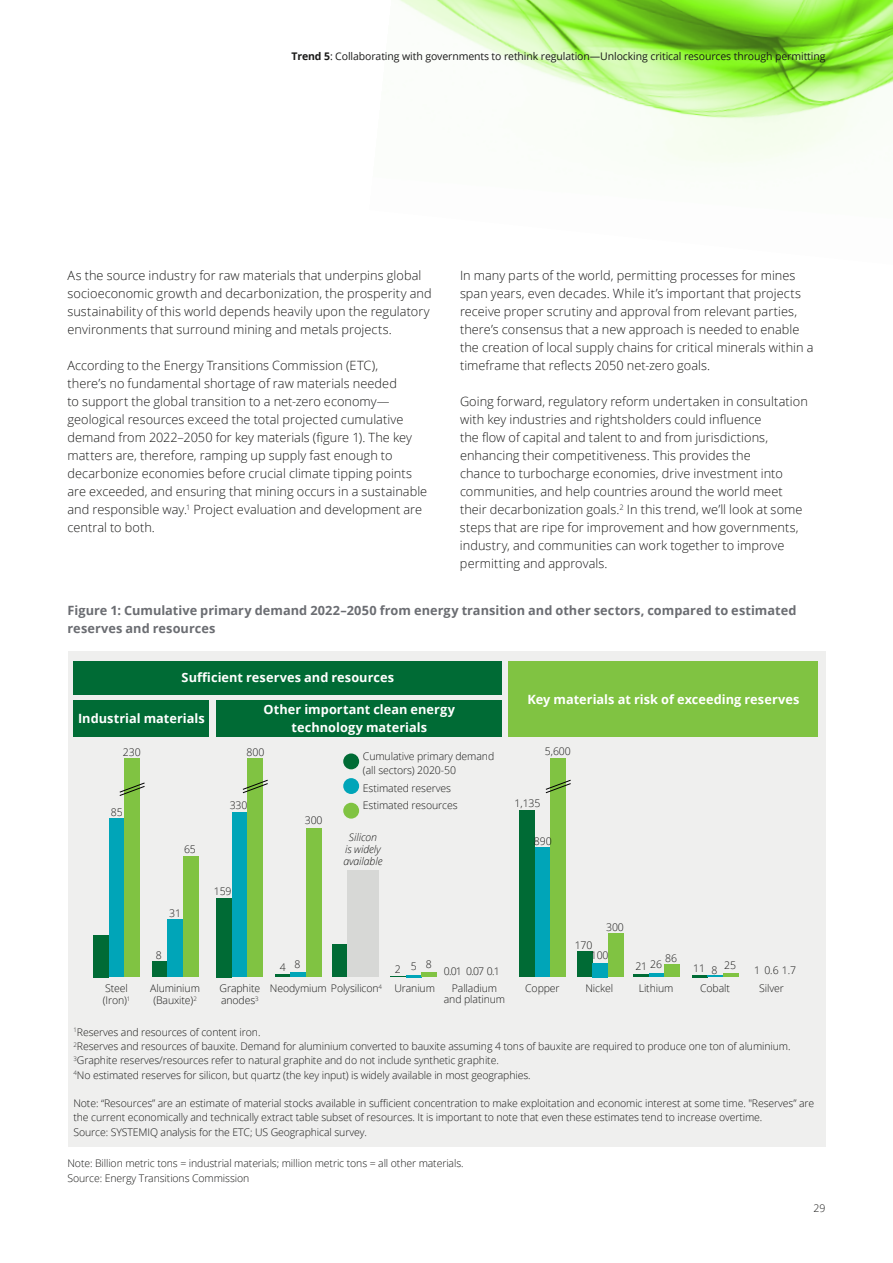
<style>
.page{position:relative;width:893px;height:1263px;background:#fff}
.page>*{position:absolute;margin:0;border:0;box-sizing:border-box;transform-origin:0 0}
.t1{font:300 12.75px/18px "Open Sans";letter-spacing:.005em;color:#191918}
.t2{font:700 12.75px/18px "Open Sans";letter-spacing:.005em;color:#fff;text-align:center}
.t3{font:700 12.75px/18px "Open Sans";color:#6b6d72}
.t4{font:300 10.5px/14.2px "Open Sans";letter-spacing:-.01em;color:#191918}
.t5{font:10.5px "Open Sans";letter-spacing:-.01em;color:#191918}
.t6{font:italic 300 10.5px/12px "Open Sans";letter-spacing:-.01em;color:#191918;text-align:center}
.s1{font-weight:700}
</style>
<div class="page">
<div style="left:68px;top:652px;width:757px;height:495px;background:#efefee"></div>
<img style="left:399px;top:0;width:494px;height:164px">
<div style="left:73px;top:661px;width:429px;height:33px;background:#006b35"></div>
<div style="left:509px;top:661px;width:309px;height:75px;background:#80c342"></div>
<div style="left:73px;top:700px;width:136px;height:36px;background:#006b35"></div>
<div style="left:217px;top:700px;width:285px;height:36px;background:#006b35"></div>
<div style="left:343px;top:753px;width:16px;height:16px;background:#006b35;border-radius:50%"></div>
<div style="left:343px;top:778px;width:16px;height:16px;background:#00a5b8;border-radius:50%"></div>
<div style="left:343px;top:803px;width:16px;height:16px;background:#80c342;border-radius:50%"></div>
<div style="left:93px;top:935px;width:16px;height:42px;background:#006b35"></div>
<div style="left:109px;top:819px;width:15px;height:158px;background:#00a5b8"></div>
<div style="left:124px;top:758px;width:16px;height:219px;background:#80c342"></div>
<svg style="left:390px;top:975px;width:31px;height:2px"></svg>
<hr style="left:421px;top:973px;width:16px;height:4px;background:#80c342">
<div style="left:152px;top:961px;width:15px;height:16px;background:#006b35"></div>
<div style="left:167px;top:920px;width:16px;height:57px;background:#00a5b8"></div>
<div style="left:183px;top:856px;width:15px;height:121px;background:#80c342"></div>
<div style="left:217px;top:898px;width:15px;height:79px;background:#006b35"></div>
<div style="left:232px;top:812px;width:16px;height:165px;background:#00a5b8"></div>
<div style="left:248px;top:759px;width:15px;height:218px;background:#80c342"></div>
<div style="left:519px;top:811px;width:16px;height:166px;background:#006b35"></div>
<div style="left:535px;top:848px;width:16px;height:129px;background:#00a5b8"></div>
<div style="left:551px;top:759px;width:15px;height:218px;background:#80c342"></div>
<div style="left:577px;top:951px;width:15px;height:26px;background:#006b35"></div>
<div style="left:592px;top:963px;width:16px;height:14px;background:#00a5b8"></div>
<div style="left:608px;top:934px;width:16px;height:43px;background:#80c342"></div>
<hr style="left:634px;top:974px;width:15px;height:3px;background:#006b35">
<hr style="left:649px;top:973px;width:16px;height:4px;background:#00a5b8">
<div style="left:665px;top:965px;width:15px;height:12px;background:#80c342"></div>
<svg style="left:692px;top:975px;width:31px;height:2px"></svg>
<hr style="left:723px;top:973px;width:16px;height:4px;background:#80c342">
<hr style="left:275px;top:974px;width:16px;height:3px;background:#006b35">
<hr style="left:291px;top:973px;width:15px;height:4px;background:#00a5b8">
<div style="left:306px;top:829px;width:16px;height:148px;background:#80c342"></div>
<div style="left:332px;top:945px;width:16px;height:32px;background:#006b35"></div>
<div style="left:348px;top:870px;width:31px;height:107px;background:#d7d8d6"></div>
<svg style="left:119px;top:782px;width:26px;height:14px"></svg>
<svg style="left:242px;top:779px;width:26px;height:15px"></svg>
<svg style="left:545px;top:779px;width:26px;height:15px"></svg>
<p class="t5" style="left:291px;top:49px;width:536px"><span class="s1">Trend 5</span>: Collaborating with governments to rethink regulation—Unlocking critical resources through permitting</p>
<p class="t1" style="left:460px;top:266px;width:355px">In many parts of the world, permitting processes for mines span years, even decades. While it’s important that projects receive proper scrutiny and approval from relevant parties, there’s consensus that a new approach is needed to enable the creation of local supply chains for critical minerals within a timeframe that reflects 2050 net-zero goals.</p>
<p class="t1" style="left:460px;top:392px;width:349px">Going forward, regulatory reform undertaken in consultation with key industries and rightsholders could influence<br>the flow of capital and talent to and from jurisdictions, enhancing their competitiveness. This provides the<br>chance to turbocharge economies, drive investment into communities, and help countries around the world meet their decarbonization goals.<sup>2</sup> In this trend, we’ll look at some steps that are ripe for improvement and how governments, industry, and communities can work together to improve permitting and approvals.</p>
<p class="t3" style="left:67px;top:601px;width:730px">Figure 1: Cumulative primary demand 2022–2050 from energy transition and other sectors, compared to estimated reserves and resources</p>
<p class="t2" style="left:182px;top:668px;width:214px">Sufficient reserves and resources</p>
<p class="t2" style="left:527px;top:689px;width:273px">Key materials at risk of exceeding reserves</p>
<p class="t2" style="left:78px;top:709px;width:128px">Industrial materials</p>
<p class="t2" style="left:264px;top:700px;width:193px">Other important clean energy technology materials</p>
<p class="t4" style="left:363px;top:749px;width:133px">Cumulative primary demand (all sectors) 2020-50</p>
<p class="t4" style="left:363px;top:779px;width:96px;line-height:17.5px">Estimated reserves<br>Estimated resources</p>
<p class="t6" style="left:343px;top:831px;width:41px">Silicon<br>is widely available</p>
<p class="t1" style="left:68px;top:266px;width:366px">As the source industry for raw materials that underpins global socioeconomic growth and decarbonization, the prosperity and sustainability of this world depends heavily upon the regulatory environments that surround mining and metals projects.</p>
<p class="t1" style="left:67px;top:356px;width:361px">According to the Energy Transitions Commission (ETC),<br>there’s no fundamental shortage of raw materials needed<br>to support the global transition to a net-zero economy— geological resources exceed the total projected cumulative demand from 2022–2050 for key materials (figure 1). The key matters are, therefore, ramping up supply fast enough to decarbonize economies before crucial climate tipping points are exceeded, and ensuring that mining occurs in a sustainable and responsible way.<sup>1</sup> Project evaluation and development are central to both.</p>
<p class="t4" style="left:545px;top:743px;width:27px">5,600</p>
<p class="t4" style="left:123px;top:745px;width:19px">230</p>
<p class="t4" style="left:247px;top:745px;width:19px">800</p>
<p class="t4" style="left:515px;top:796px;width:27px">1,135</p>
<p class="t4" style="left:230px;top:798px;width:19px">330</p>
<p class="t4" style="left:111px;top:804px;width:13px">85</p>
<p class="t4" style="left:305px;top:813px;width:19px">300</p>
<p class="t4" style="left:534px;top:833px;width:19px">890</p>
<p class="t4" style="left:184px;top:842px;width:13px">65</p>
<p class="t4" style="left:169px;top:905px;width:13px">31</p>
<p class="t4" style="left:156px;top:948px;width:7px">8</p>
<p class="t4" style="left:214px;top:883px;width:19px">159</p>
<p class="t4" style="left:280px;top:958px;width:22px">4 8</p>
<p class="t4" style="left:395px;top:958px;width:39px">258</p>
<p class="t4" style="left:444px;top:964px;width:58px">0.01 0.07 0.1</p>
<p class="t4" style="left:606px;top:919px;width:19px">300</p>
<p class="t4" style="left:591px;top:940px;width:19px;line-height:10.1px;text-indent:-16px">170<br>100</p>
<p class="t4" style="left:665px;top:950px;width:13px">86</p>
<p class="t4" style="left:635px;top:957px;width:28px">21 26</p>
<p class="t4" style="left:693px;top:961px;width:26px">11 8</p>
<p class="t4" style="left:724px;top:957px;width:13px">25</p>
<p class="t4" style="left:754px;top:963px;width:43px">1 0.6 1.7</p>
<p class="t4" style="left:103px;top:982px;width:29px;line-height:12.3px">Steel (Iron)<sup>1</sup></p>
<p class="t4" style="left:150px;top:982px;width:51px;line-height:12.3px">Aluminium (Bauxite)<sup>2</sup></p>
<p class="t4" style="left:220px;top:982px;width:42px;line-height:12.3px">Graphite anodes<sup>3</sup></p>
<p class="t4" style="left:270px;top:981px;width:167px">Neodymium Polysilicon<sup>4</sup> Uranium</p>
<p class="t4" style="left:444px;top:983px;width:63px;line-height:10.5px;text-align:center">Palladium and platinum</p>
<p class="t4" style="left:525px;top:981px;width:36px">Copper</p>
<p class="t4" style="left:585px;top:981px;width:29px">Nickel</p>
<p class="t4" style="left:639px;top:981px;width:36px">Lithium</p>
<p class="t4" style="left:700px;top:981px;width:31px">Cobalt</p>
<p class="t4" style="left:759px;top:981px;width:26px">Silver</p>
<p class="t4" style="left:73px;top:1024px;width:719px"><sup>1</sup>Reserves and resources of content iron.<br><sup>2</sup>Reserves and resources of bauxite. Demand for aluminium converted to bauxite assuming 4 tons of bauxite are required to produce one ton of aluminium.<br><sup>3</sup>Graphite reserves/resources refer to natural graphite and do not include synthetic graphite.<br><sup>4</sup>No estimated reserves for silicon, but quartz (the key input) is widely available in most geographies.</p>
<p class="t4" style="left:73px;top:1096px;width:742px">Note: “Resources” are an estimate of material stocks available in sufficient concentration to make exploitation and economic interest at some time. "Reserves” are the current economically and technically extract table subset of resources. It is important to note that even these estimates tend to increase overtime.<br>Source: SYSTEMIQ analysis for the ETC; US Geographical survey.</p>
<p class="t4" style="left:67px;top:1156px;width:398px">Note: Billion metric tons = industrial materials; million metric tons = all other materials.<br>Source: Energy Transitions Commission</p>
<p class="t4" style="left:814px;top:1201px;width:13px">29</p>
</div>
